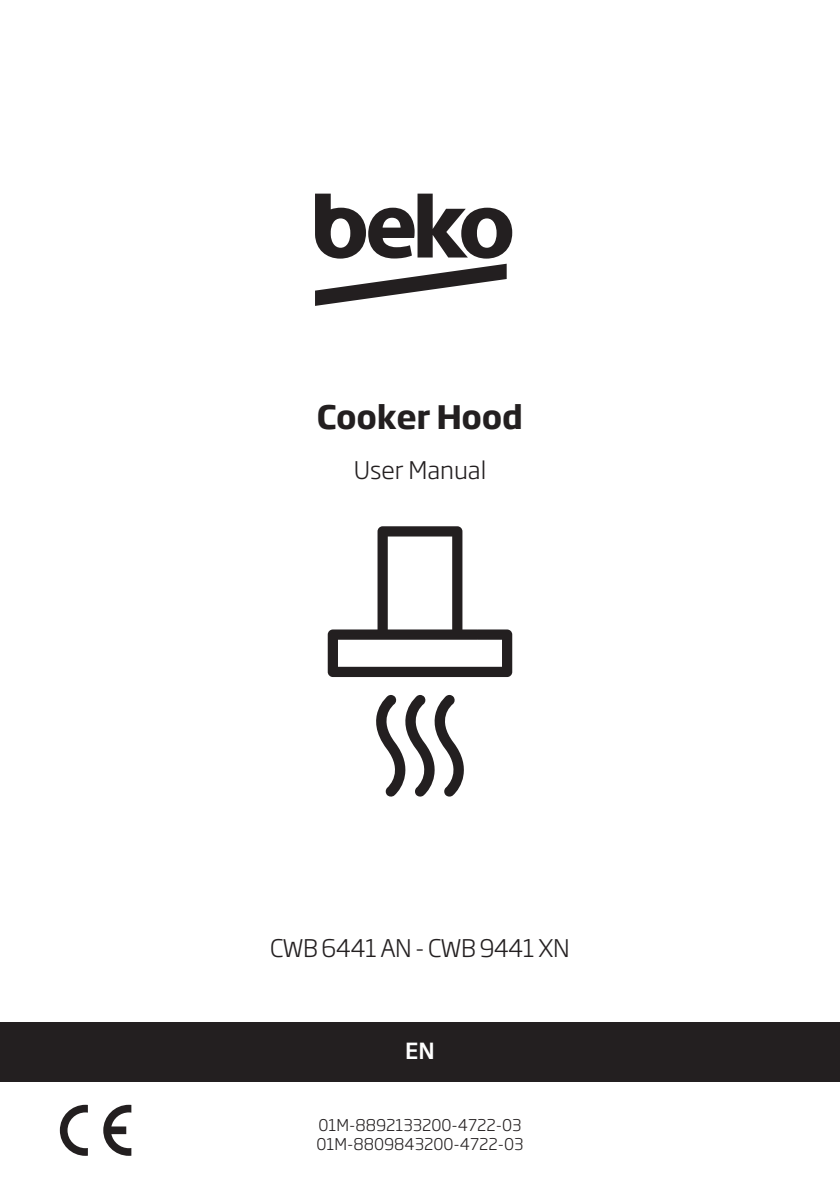
<style>
.page{position:relative;width:840px;height:1191px;background:#fff}
.page>*{position:absolute;margin:0;border:0;box-sizing:border-box;transform-origin:0 0}
.Ürün_Adı{font:700 32px "Soho Gothic Pro";letter-spacing:-.01em;color:#231f20}
.Model_Kodu{font:300 24px "Soho Gothic Pro";letter-spacing:-.03em;color:#231f20}
.Kullanma_Kılavuzu{font:300 24px "Soho Gothic Pro";color:#231f20}
.Dil_kodları{font:500 22px "Soho Gothic Pro";color:#fff}
.Kilavuz_takip_kodu{font:300 16px "Soho Gothic Pro";color:#231f20}
</style>
<div class="page">
<svg style="left:327px;top:526px;width:185px;height:151px"></svg>
<svg style="left:376px;top:695px;width:88px;height:102px"></svg>
<div style="left:0;top:1022px;width:839px;height:59px;background:#231f20"></div>
<svg style="left:60px;top:1104px;width:28px;height:51px"></svg>
<svg style="left:103px;top:1104px;width:28px;height:51px"></svg>
<svg style="left:315px;top:194px;width:197px;height:112px"></svg>
<p class="Ürün_Adı" style="left:317px;top:391px;width:207px">Cooker Hood</p>
<p class="Kullanma_Kılavuzu" style="left:353px;top:451px;width:134px">User Manual</p>
<p class="Model_Kodu" style="left:270px;top:929px;width:301px">CWB 6441 AN - CWB 9441 XN</p>
<p class="Dil_kodları" style="left:405px;top:1033px;width:31px">EN</p>
<p class="Kilavuz_takip_kodu" style="left:318px;top:1112px;width:204px">01M-8892133200-4722-03</p>
<p class="Kilavuz_takip_kodu" style="left:316px;top:1131px;width:208px">01M-8809843200-4722-03</p>
</div>
